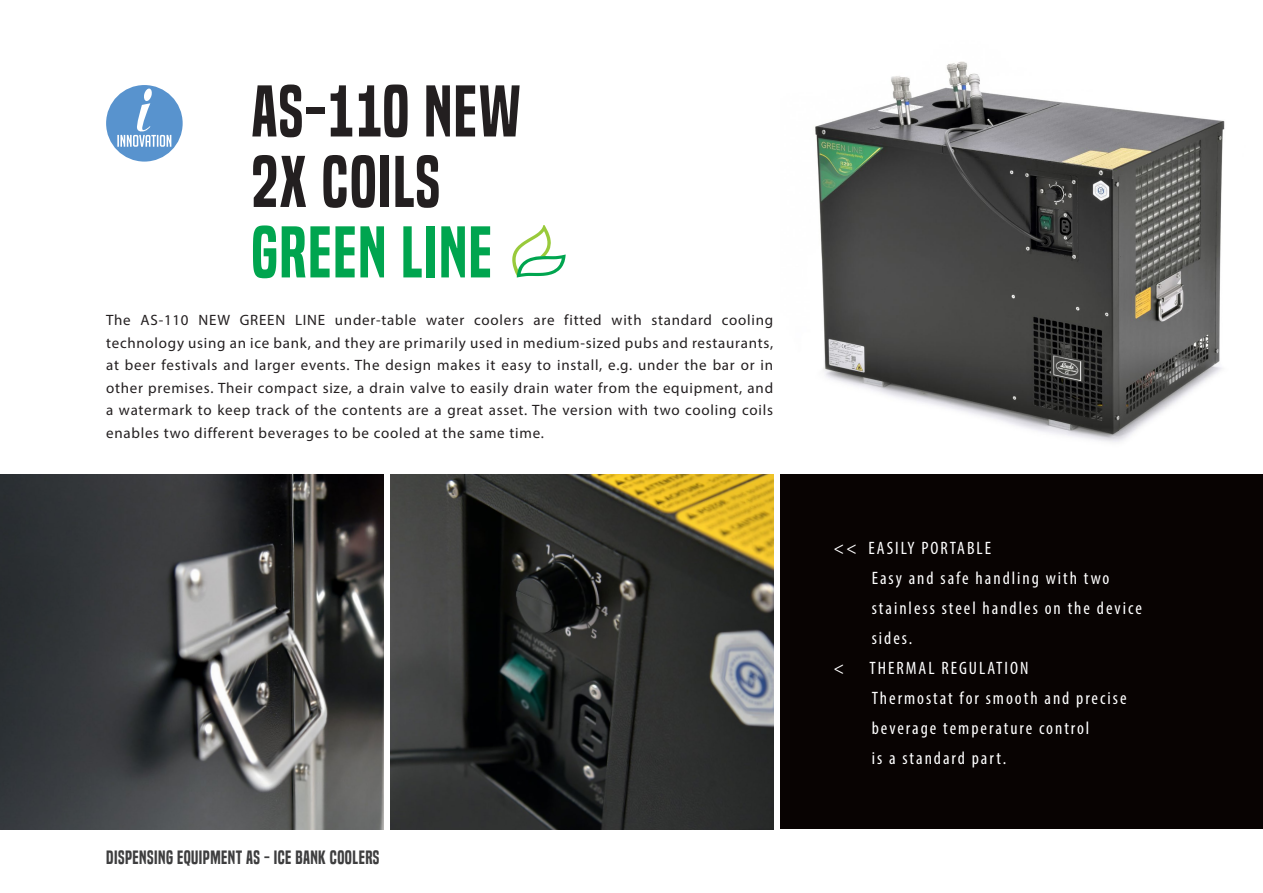
<style>
.page{position:relative;width:1263px;height:893px;background:#fff}
.page>*{position:absolute;margin:0;border:0;box-sizing:border-box;transform-origin:0 0}
.t1{font:67.5px/70.5px "Built Titling Sb";letter-spacing:.025em;color:#231f20}
.t2{font:67.5px "Built Titling Sb";letter-spacing:.025em;color:#00a54f}
.t3{font:condensed 18px/30px "Myriad Pro";letter-spacing:.11em;color:#fff}
.t4{font:18px "Built Titling Sb";letter-spacing:.025em;color:#3e3e3f}
.t5{font:15px/22.5px "Myriad Pro";letter-spacing:.05em;color:#231f20;text-align:justify}
</style>
<div class="page">
<div style="left:780px;top:475px;width:483px;height:354px;background:#080302"></div>
<img style="left:815px;top:61px;width:410px;height:381px">
<img style="left:390px;top:475px;width:383px;height:354px">
<img style="left:0;top:475px;width:383px;height:354px">
<div style="left:106px;top:85px;width:77px;height:77px;background:#5893ce;border-radius:50%"></div>
<svg style="left:117px;top:88px;width:54px;height:59px"></svg>
<svg style="left:512px;top:225px;width:54px;height:52px"></svg>
<h1 class="t1" style="left:251px;top:77px;width:271px">AS-110 NEW<br>2X COILS</h1>
<h1 class="t2" style="left:251px;top:212px;width:242px">GREEN LINE</h1>
<p class="t5" style="left:106px;top:308px;width:669px">The AS-110 NEW GREEN LINE under-table water coolers are fitted with standard cooling technology using an ice bank, and they are primarily used in medium-sized pubs and restaurants, at beer festivals and larger events. The design makes it easy to install, e.g. under the bar or in other premises. Their compact size, a drain valve to easily drain water from the equipment, and a watermark to keep track of the contents are a great asset. The version with two cooling coils enables two different beverages to be cooled at the same time.</p>
<p class="t4" style="left:106px;top:847px;width:275px">DISPENSING EQUIPMENT AS - ICE BANK COOLERS</p>
<p class="t3" style="left:833px;top:532px;width:159px">&lt;&lt; EASILY PORTABLE</p>
<p class="t3" style="left:872px;top:562px;width:239px">Easy and safe handling with two</p>
<p class="t3" style="left:872px;top:592px;width:272px">stainless steel handles on the device</p>
<p class="t3" style="left:872px;top:622px;width:42px">sides.</p>
<p class="t3" style="left:833px;top:652px;width:12px">&lt;</p>
<p class="t3" style="left:869px;top:652px;width:258px">THERMAL REGULATION<br>Thermostat for smooth and precise beverage temperature control<br>is a standard part.</p>
</div>
